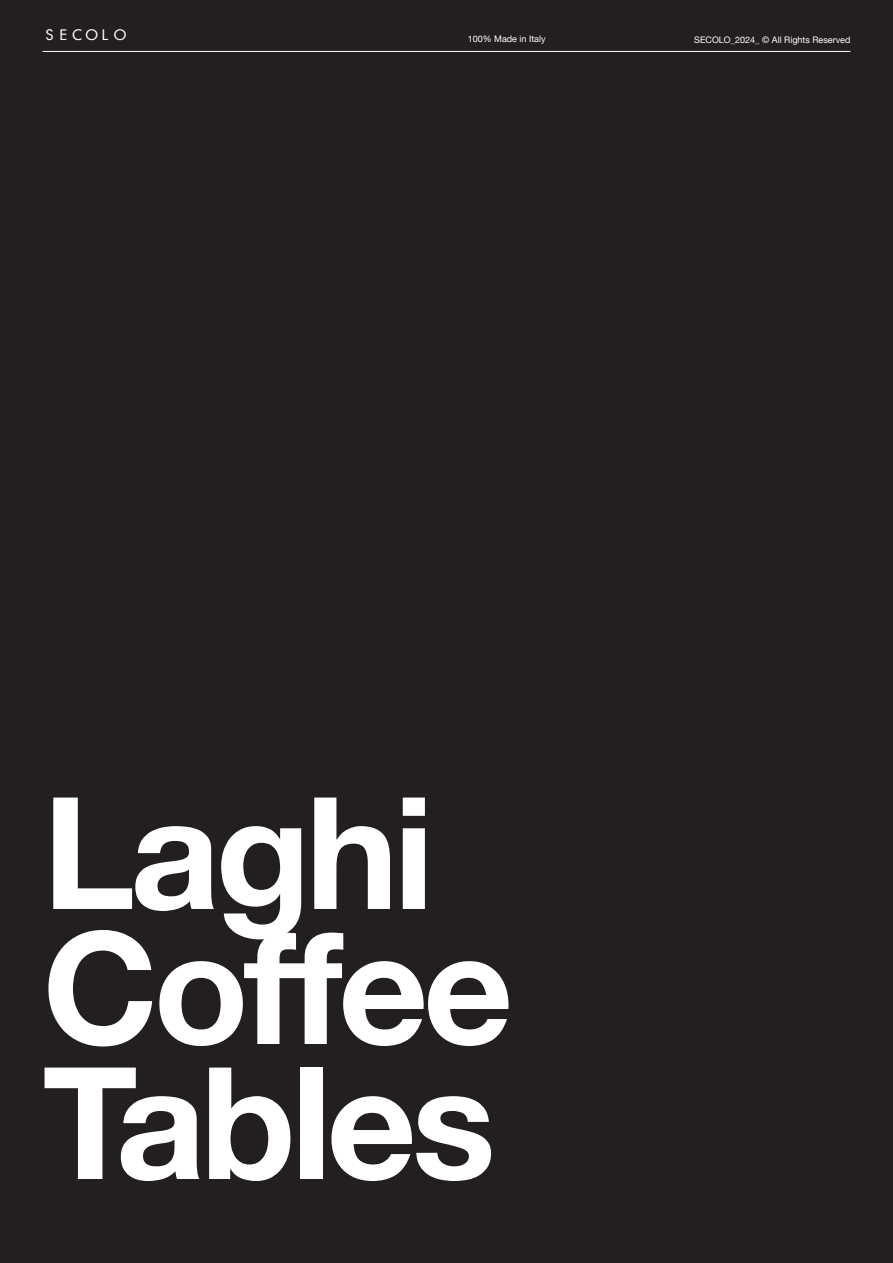
<style>
.page{position:relative;width:893px;height:1263px;background:#231f20}
.page>*{position:absolute;margin:0;border:0;box-sizing:border-box;transform-origin:0 0}
.t1{font:700 156px/135px "Helvetica Neue";letter-spacing:-.03em;color:#fff}
.t2{font:14.4px "Futurist Fixed Width";letter-spacing:-.03em;color:#fff}
.t3{font:9px "Helvetica Neue";color:#fff}
</style>
<div class="page">
<hr style="left:43px;top:51px;width:807px;height:1px;background:#fff">
<h2 class="t2" style="left:43px;top:26px;width:86px">SECOLO</h2>
<p class="t3" style="left:468px;top:34px;width:79px">100% Made in Italy</p>
<p class="t3" style="left:694px;top:34px;width:158px">SECOLO_2024_ © All Rights Reserved</p>
<h1 class="t1" style="left:43px;top:782px;width:472px">Laghi<br>Coffee<br>Tables</h1>
</div>
